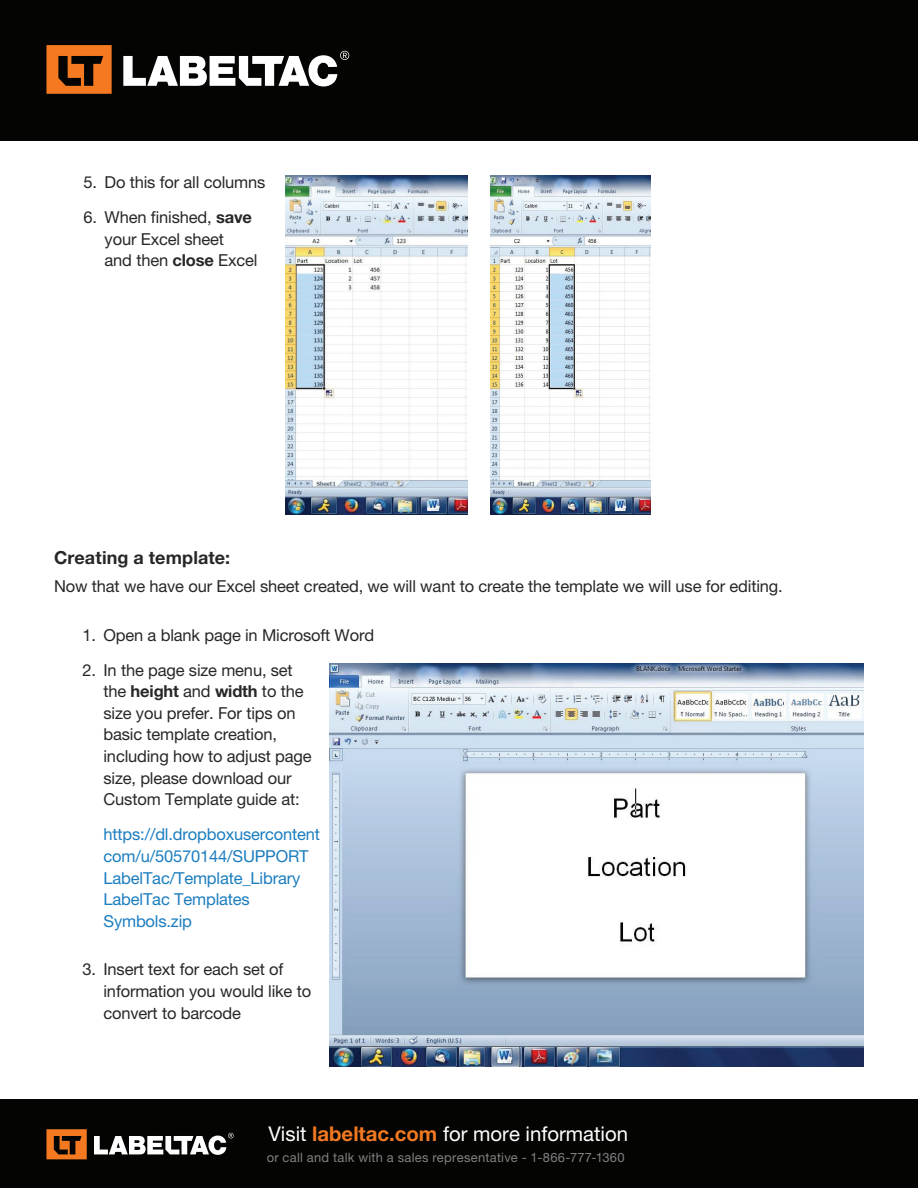
<style>
.page{position:relative;width:918px;height:1188px;background:#fff}
.page>*{position:absolute;margin:0;border:0;box-sizing:border-box;transform-origin:0 0}
.t1{font:20.4px "Helvetica Neue LT Pro";color:#fff}
.t2{font:700 18px "Helvetica Neue LT Pro";letter-spacing:.005em;color:#272727}
.t3{font:16.5px/21.6px "Helvetica Neue LT Pro";letter-spacing:-.01em;color:#272727}
.t4{font:16.5px/21.6px "Helvetica Neue LT Pro";letter-spacing:-.01em;color:#1b7dbf}
.t5{font:12.9px "Helvetica Neue LT Pro";letter-spacing:.02em;color:#808180}
.s1{font-weight:700}
.s2{font-weight:700;color:#f47921}
</style>
<div class="page">
<div style="left:0;top:0;width:918px;height:141px;background:#040503"></div>
<div style="left:0;top:1100px;width:918px;height:88px;background:#040503"></div>
<svg style="left:46px;top:1129px;width:41px;height:30px"></svg>
<svg style="left:94px;top:1133px;width:140px;height:22px"></svg>
<svg style="left:46px;top:45px;width:66px;height:49px"></svg>
<svg style="left:123px;top:51px;width:226px;height:36px"></svg>
<img style="left:285px;top:176px;width:182px;height:338px">
<img style="left:490px;top:176px;width:160px;height:338px">
<img style="left:330px;top:663px;width:534px;height:403px">
<p class="t3" style="left:84px;top:171px;width:183px">5. Do this for all columns</p>
<p class="t3" style="left:105px;top:206px;width:155px;text-indent:-21px">6. When finished, <span class="s1">save </span>your Excel sheet<br>and then <span class="s1">close</span> Excel</p>
<p class="t2" style="left:54px;top:546px;width:178px">Creating a template:</p>
<p class="t3" style="left:54px;top:575px;width:730px">Now that we have our Excel sheet created, we will want to create the template we will use for editing.</p>
<p class="t3" style="left:83px;top:624px;width:293px">1. Open a blank page in Microsoft Word</p>
<p class="t3" style="left:104px;top:659px;width:210px;text-indent:-21px">2. In the page size menu, set the <span class="s1">height</span> and <span class="s1">width</span> to the size you prefer. For tips on basic template creation, including how to adjust page size, please download our<br>Custom Template guide at:</p>
<p class="t4" style="left:104px;top:823px;width:218px">https://dl.dropboxusercontent com/u/50570144/SUPPORT<br>LabelTac/Template_Library<br>LabelTac Templates<br>Symbols.zip</p>
<p class="t3" style="left:104px;top:958px;width:209px;text-indent:-21px">3. Insert text for each set of information you would like to convert to barcode</p>
<p class="t1" style="left:269px;top:1121px;width:361px">Visit <span class="s2">labeltac.com</span> for more information</p>
<p class="t5" style="left:267px;top:1150px;width:359px">or call and talk with a sales representative - 1-866-777-1360</p>
</div>
